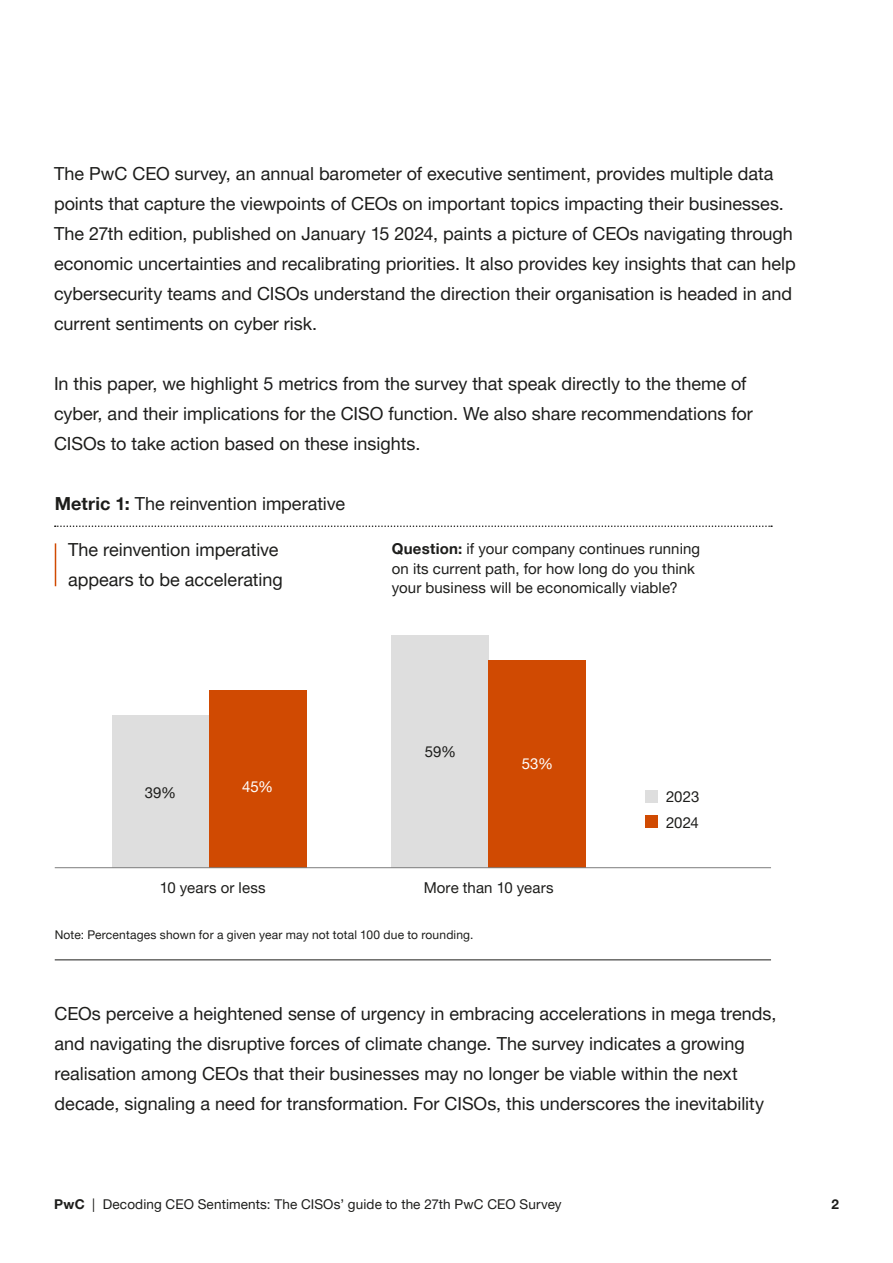
<style>
.page{position:relative;width:893px;height:1263px;background:#fff}
.page>*{position:absolute;margin:0;border:0;box-sizing:border-box;transform-origin:0 0}
.t1{font:18px/30px "Helvetica Neue LT Pro";color:#1d1d1b}
.t2{font:15px/19.5px "Helvetica Neue LT Pro";letter-spacing:.005em;color:#1d1d1b}
.t3{font:15px "Helvetica Neue LT Pro";color:#fff}
.t4{font:13.5px "Helvetica Neue LT Pro";letter-spacing:.01em;color:#1d1d1b}
.t5{font:700 13.5px "Helvetica Neue LT Pro";color:#1d1d1b}
.t6{font:12px "Helvetica Neue LT Pro";letter-spacing:.015em;color:#1d1d1b}
.s1{font-weight:700}
</style>
<div class="page">
<div style="left:645px;top:790px;width:13px;height:12px;background:#dedede"></div>
<div style="left:645px;top:815px;width:13px;height:13px;background:#d04a02"></div>
<svg style="left:55px;top:525px;width:717px;height:2px"></svg>
<hr style="left:55px;top:959px;width:716px;height:1px;background:#1d1d1b">
<div style="left:112px;top:715px;width:97px;height:153px;background:#dedede"></div>
<div style="left:392px;top:635px;width:97px;height:233px;background:#dedede"></div>
<div style="left:209px;top:690px;width:97px;height:178px;background:#d04a02"></div>
<div style="left:489px;top:660px;width:97px;height:208px;background:#d04a02"></div>
<hr style="left:55px;top:867px;width:716px;height:1px;background:#7d7d7d">
<hr style="left:55px;top:543px;width:1px;height:43px;background:#d04a02">
<p class="t1" style="left:54px;top:158px;width:743px">The PwC CEO survey, an annual barometer of executive sentiment, provides multiple data points that capture the viewpoints of CEOs on important topics impacting their businesses.<br>The 27th edition, published on January 15 2024, paints a picture of CEOs navigating through economic uncertainties and recalibrating priorities. It also provides key insights that can help cybersecurity teams and CISOs understand the direction their organisation is headed in and current sentiments on cyber risk.</p>
<p class="t1" style="left:54px;top:368px;width:700px">In this paper, we highlight 5 metrics from the survey that speak directly to the theme of cyber, and their implications for the CISO function. We also share recommendations for<br>CISOs to take action based on these insights.</p>
<p class="t1" style="left:55px;top:488px;width:292px"><span class="s1">Metric 1:</span> The reinvention imperative</p>
<p class="t1" style="left:68px;top:534px;width:216px">The reinvention imperative appears to be accelerating</p>
<p class="t2" style="left:392px;top:539px;width:310px"><span class="s1">Question:</span> if your company continues running on its current path, for how long do you think your business will be economically viable?</p>
<p class="t2" style="left:145px;top:782px;width:33px">39%</p>
<p class="t3" style="left:242px;top:777px;width:33px">45%</p>
<p class="t2" style="left:425px;top:741px;width:33px">59%</p>
<p class="t3" style="left:522px;top:754px;width:33px">53%</p>
<p class="t2" style="left:666px;top:784px;width:35px;line-height:25.5px">2023<br>2024</p>
<p class="t2" style="left:160px;top:877px;width:107px">10 years or less</p>
<p class="t2" style="left:424px;top:877px;width:131px">More than 10 years</p>
<p class="t6" style="left:55px;top:927px;width:420px">Note: Percentages shown for a given year may not total 100 due to rounding.</p>
<p class="t1" style="left:55px;top:998px;width:723px">CEOs perceive a heightened sense of urgency in embracing accelerations in mega trends, and navigating the disruptive forces of climate change. The survey indicates a growing realisation among CEOs that their businesses may no longer be viable within the next decade, signaling a need for transformation. For CISOs, this underscores the inevitability</p>
<p class="t4" style="left:54px;top:1196px;width:509px"><span class="s1">PwC</span> | Decoding CEO Sentiments: The CISOs’ guide to the 27th PwC CEO Survey</p>
<p class="t5" style="left:831px;top:1196px;width:9px">2</p>
</div>
